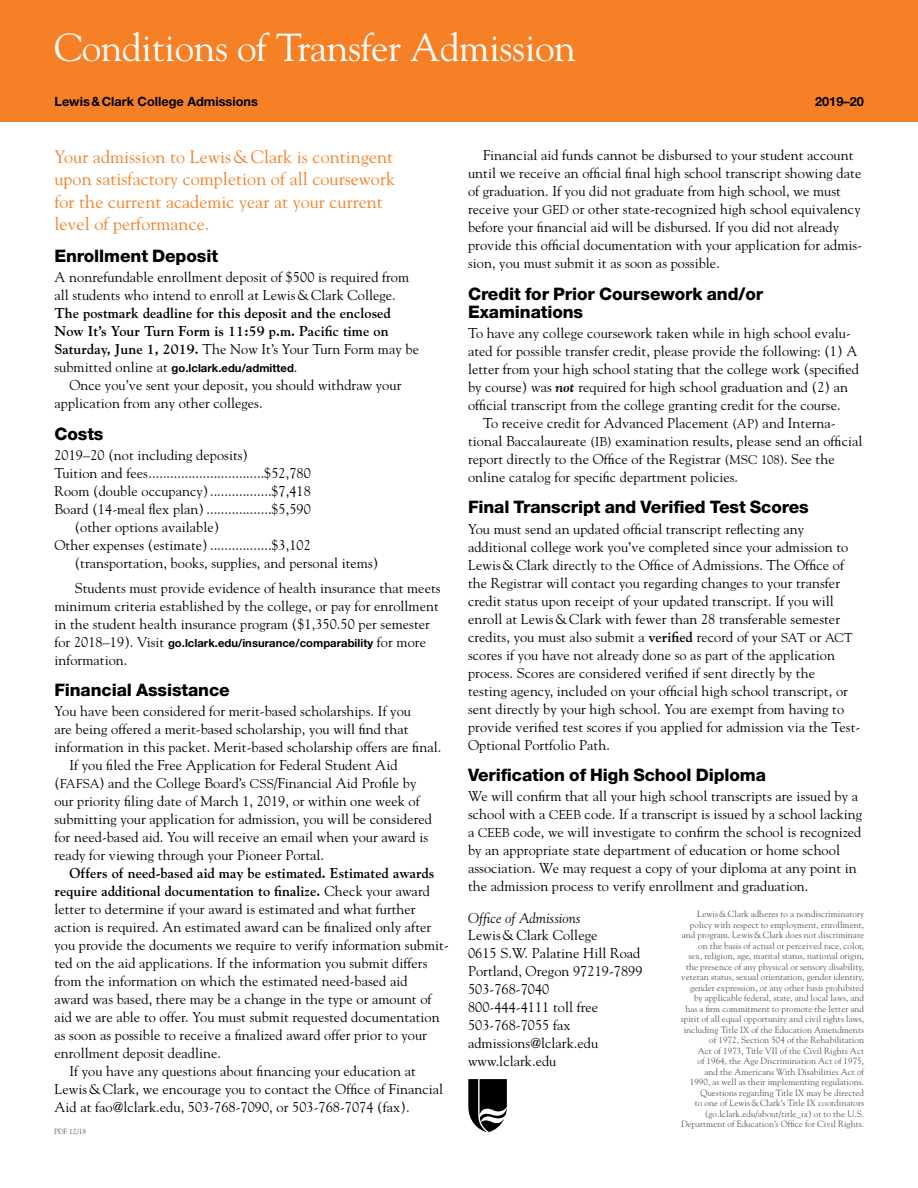
<style>
.page{position:relative;width:918px;height:1188px;background:#fff}
.page>*{position:absolute;margin:0;border:0;box-sizing:border-box;transform-origin:0 0}
.t1{font:39px "Goudy Std";letter-spacing:-.01em;color:#fff}
.t2{font:18px/22.5px "Goudy Std";letter-spacing:.005em;color:#f58025}
.t3{font:800 17.25px/18px "Helvetica Neue LT Std";letter-spacing:-.005em;color:#000}
.t4{font:14.25px/18px "Goudy Std";letter-spacing:.005em;color:#000}
.t5{font:700 14.25px/18px "Goudy Std";letter-spacing:.005em;color:#000}
.t6{font:italic 14.25px "Goudy Std";letter-spacing:.005em;color:#000}
.t7{font:700 12.75px "Helvetica Neue LT Std";color:#000}
.t8{font:700 11.25px "Helvetica Neue LT Std";letter-spacing:.005em;color:#000}
.t9{font:9px/10.5px "Goudy Std";letter-spacing:.005em;color:#58595b;text-align:right}
.t10{font:7.5px "Goudy Std";letter-spacing:.005em;color:#58595b}
.s1{font-weight:400}
.s2{font-family:"Goudy Std";font-weight:400;font-size:14.25px}
.s3{font-size:12.75px}
.s4{font-weight:700;font-style:italic}
.s5{font-weight:700}
</style>
<div class="page">
<div style="left:0;top:0;width:918px;height:122px;background:#f58025"></div>
<svg style="left:468px;top:1079px;width:39px;height:53px"></svg>
<h1 class="t1" style="left:54px;top:23px;width:524px">Conditions of Transfer Admission</h1>
<p class="t7" style="left:54px;top:93px;width:205px">Lewis&amp;Clark College Admissions</p>
<p class="t7" style="left:815px;top:93px;width:50px">2019–20</p>
<p class="t2" style="left:54px;top:145px;width:342px">Your admission to Lewis&amp;Clark is contingent upon satisfactory completion of all coursework for the current academic year at your current level of performance.</p>
<p class="t3" style="left:54px;top:247px;width:165px">Enrollment Deposit</p>
<p class="t4" style="left:54px;top:268px;width:356px">A nonrefundable enrollment deposit of $500 is required from all students who intend to enroll at Lewis&amp;Clark College.</p>
<p class="t5" style="left:54px;top:304px;width:366px">The postmark deadline for this deposit and the enclosed<br>Now It’s Your Turn Form is 11:59 p.m. Pacific time on<br>Saturday, June 1, 2019. <span class="s1">The Now It’s Your Turn Form may be</span></p>
<p class="t8" style="left:54px;top:361px;width:245px"><span class="s2">submitted online at</span> go.lclark.edu/admitted<span class="s2">.</span></p>
<p class="t4" style="left:54px;top:376px;width:348px;text-indent:15px">Once you’ve sent your deposit, you should withdraw your application from any other colleges.</p>
<p class="t3" style="left:54px;top:424px;width:51px">Costs</p>
<p class="t4" style="left:54px;top:446px;width:195px">2019–20 (not including deposits)</p>
<p class="t4" style="left:54px;top:464px;width:258px">Tuition and fees................................$52,780</p>
<p class="t4" style="left:54px;top:482px;width:258px">Room (double occupancy).................$7,418</p>
<p class="t4" style="left:54px;top:500px;width:258px">Board (14-meal flex plan) ..................$5,590</p>
<p class="t4" style="left:75px;top:518px;width:146px">(other options available)</p>
<p class="t4" style="left:54px;top:536px;width:258px">Other expenses (estimate) .................$3,102</p>
<p class="t4" style="left:75px;top:554px;width:305px">(transportation, books, supplies, and personal items)</p>
<p class="t4" style="left:54px;top:578px;width:388px;text-indent:20px">Students must provide evidence of health insurance that meets minimum criteria established by the college, or pay for enrollment in the student health insurance program ($1,350.50 per semester</p>
<p class="t8" style="left:54px;top:636px;width:373px"><span class="s2">for 2018–19). Visit</span> go.lclark.edu/insurance/comparability <span class="s2">for more</span></p>
<p class="t4" style="left:54px;top:650px;width:75px">information.</p>
<p class="t3" style="left:54px;top:681px;width:177px">Financial Assistance</p>
<p class="t4" style="left:54px;top:702px;width:358px">You have been considered for merit-based scholarships. If you</p>
<p class="t4" style="left:54px;top:720px;width:356px">are being offered a merit-based scholarship, you will find that</p>
<p class="t4" style="left:54px;top:738px;width:388px">information in this packet. Merit-based scholarship offers are final.</p>
<p class="t4" style="left:69px;top:756px;width:330px">If you filed the Free Application for Federal Student Aid</p>
<p class="t4" style="left:54px;top:774px;width:363px">(<span class="s3">FAFSA</span>) and the College Board’s <span class="s3">CSS</span>/Financial Aid Profile by</p>
<p class="t4" style="left:54px;top:792px;width:367px">our priority filing date of March 1, 2019, or within one week of</p>
<p class="t4" style="left:54px;top:810px;width:379px">submitting your application for admission, you will be considered</p>
<p class="t4" style="left:54px;top:828px;width:375px">for need-based aid. You will receive an email when your award is</p>
<p class="t4" style="left:54px;top:846px;width:271px">ready for viewing through your Pioneer Portal.</p>
<p class="t5" style="left:69px;top:864px;width:367px">Offers of need-based aid may be estimated. Estimated awards</p>
<p class="t5" style="left:54px;top:882px;width:377px">require additional documentation to finalize. <span class="s1">Check your award</span></p>
<p class="t4" style="left:54px;top:900px;width:363px">letter to determine if your award is estimated and what further</p>
<p class="t4" style="left:54px;top:918px;width:378px">action is required. An estimated award can be finalized only after</p>
<p class="t4" style="left:54px;top:936px;width:396px">you provide the documents we require to verify information submit-</p>
<p class="t4" style="left:54px;top:954px;width:374px">ted on the aid applications. If the information you submit differs</p>
<p class="t4" style="left:54px;top:972px;width:355px">from the information on which the estimated need-based aid</p>
<p class="t4" style="left:54px;top:990px;width:379px">award was based, there may be a change in the type or amount of</p>
<p class="t4" style="left:54px;top:1008px;width:387px">aid we are able to offer. You must submit requested documentation</p>
<p class="t4" style="left:54px;top:1026px;width:374px">as soon as possible to receive a finalized award offer prior to your</p>
<p class="t4" style="left:54px;top:1044px;width:168px">enrollment deposit deadline.</p>
<p class="t4" style="left:69px;top:1062px;width:348px">If you have any questions about financing your education at</p>
<p class="t4" style="left:54px;top:1080px;width:390px">Lewis&amp;Clark, we encourage you to contact the Office of Financial</p>
<p class="t4" style="left:54px;top:1098px;width:357px">Aid at fao@lclark.edu, 503-768-7090, or 503-768-7074 (fax).</p>
<p class="t10" style="left:54px;top:1127px;width:34px">PDF 12/18</p>
<p class="t4" style="left:468px;top:146px;width:396px;text-indent:15px">Financial aid funds cannot be disbursed to your student account until we receive an official final high school transcript showing date of graduation. If you did not graduate from high school, we must receive your <span class="s3">GED</span> or other state-recognized high school equivalency before your financial aid will be disbursed. If you did not already provide this official documentation with your application for admis&shy;sion, you must submit it as soon as possible.</p>
<p class="t3" style="left:468px;top:285px;width:297px">Credit for Prior Coursework and/or<br>Examinations</p>
<p class="t4" style="left:468px;top:324px;width:384px">To have any college coursework taken while in high school evalu-</p>
<p class="t4" style="left:468px;top:342px;width:391px">ated for possible transfer credit, please provide the following: (1) A</p>
<p class="t4" style="left:468px;top:360px;width:392px">letter from your high school stating that the college work (specified</p>
<p class="t4" style="left:468px;top:378px;width:382px">by course) was <span class="s4">not</span> required for high school graduation and (2) an</p>
<p class="t4" style="left:468px;top:396px;width:374px">official transcript from the college granting credit for the course.</p>
<p class="t4" style="left:483px;top:414px;width:354px">To receive credit for Advanced Placement <span class="s3">(AP)</span> and Interna-</p>
<p class="t4" style="left:468px;top:432px;width:396px">tional Baccalaureate <span class="s3">(IB)</span> examination results, please send an official</p>
<p class="t4" style="left:468px;top:450px;width:368px">report directly to the Office of the Registrar <span class="s3">(MSC 108)</span>. See the</p>
<p class="t4" style="left:468px;top:468px;width:272px">online catalog for specific department policies.</p>
<p class="t3" style="left:468px;top:498px;width:342px">Final Transcript and Verified Test Scores</p>
<p class="t4" style="left:468px;top:519px;width:394px">You must send an updated official transcript reflecting any additional college work you’ve completed since your admission to Lewis&amp;Clark directly to the Office of Admissions. The Office of the Registrar will contact you regarding changes to your transfer credit status upon receipt of your updated transcript. If you will enroll at Lewis&amp;Clark with fewer than 28 transferable semester credits, you must also submit a <span class="s5">verified</span> record of your <span class="s3">SAT</span> or <span class="s3">ACT </span>scores if you have not already done so as part of the application process. Scores are considered verified if sent directly by the<br>testing agency, included on your official high school transcript, or sent directly by your high school. You are exempt from having to provide verified test scores if you applied for admission via the Test-Optional Portfolio Path.</p>
<p class="t3" style="left:468px;top:766px;width:299px">Verification of High School Diploma</p>
<p class="t4" style="left:468px;top:787px;width:396px">We will confirm that all your high school transcripts are issued by a school with a <span class="s3">CEEB</span> code. If a transcript is issued by a school lacking a <span class="s3">CEEB</span> code, we will investigate to confirm the school is recognized by an appropriate state department of education or home school association. We may request a copy of your diploma at any point in the admission process to verify enrollment and graduation.</p>
<p class="t6" style="left:468px;top:909px;width:114px">Office of Admissions</p>
<p class="t4" style="left:468px;top:926px;width:176px">Lewis&amp;Clark College<br>0615 S.W. Palatine Hill Road<br>Portland, Oregon 97219-7899<br>503-768-7040<br>800-444-4111 toll free<br>503-768-7055 fax admissions@lclark.edu www.lclark.edu</p>
<p class="t9" style="left:681px;top:909px;width:185px">Lewis&amp;Clark adheres to a nondiscriminatory policy with respect to employment, enrollment, and program. Lewis&amp;Clark does not discriminate on the basis of actual or perceived race, color,<br>sex, religion, age, marital status, national origin, the presence of any physical or sensory disability, veteran status, sexual orientation, gender identity, gender expression, or any other basis prohibited by applicable federal, state, and local laws, and has a firm commitment to promote the letter and spirit of all equal opportunity and civil rights laws, including Title IX of the Education Amendments of 1972, Section 504 of the Rehabilitation<br>Act of 1973, Title VII of the Civil Rights Act<br>of 1964, the Age Discrimination Act of 1975,<br>and the Americans With Disabilities Act of<br>1990, as well as their implementing regulations.<br>Questions regarding Title IX may be directed<br>to one of Lewis&amp;Clark’s Title IX coordinators (go.lclark.edu/about/title_ix) or to the U.S.<br>Department of Education’s Office for Civil Rights.</p>
</div>
